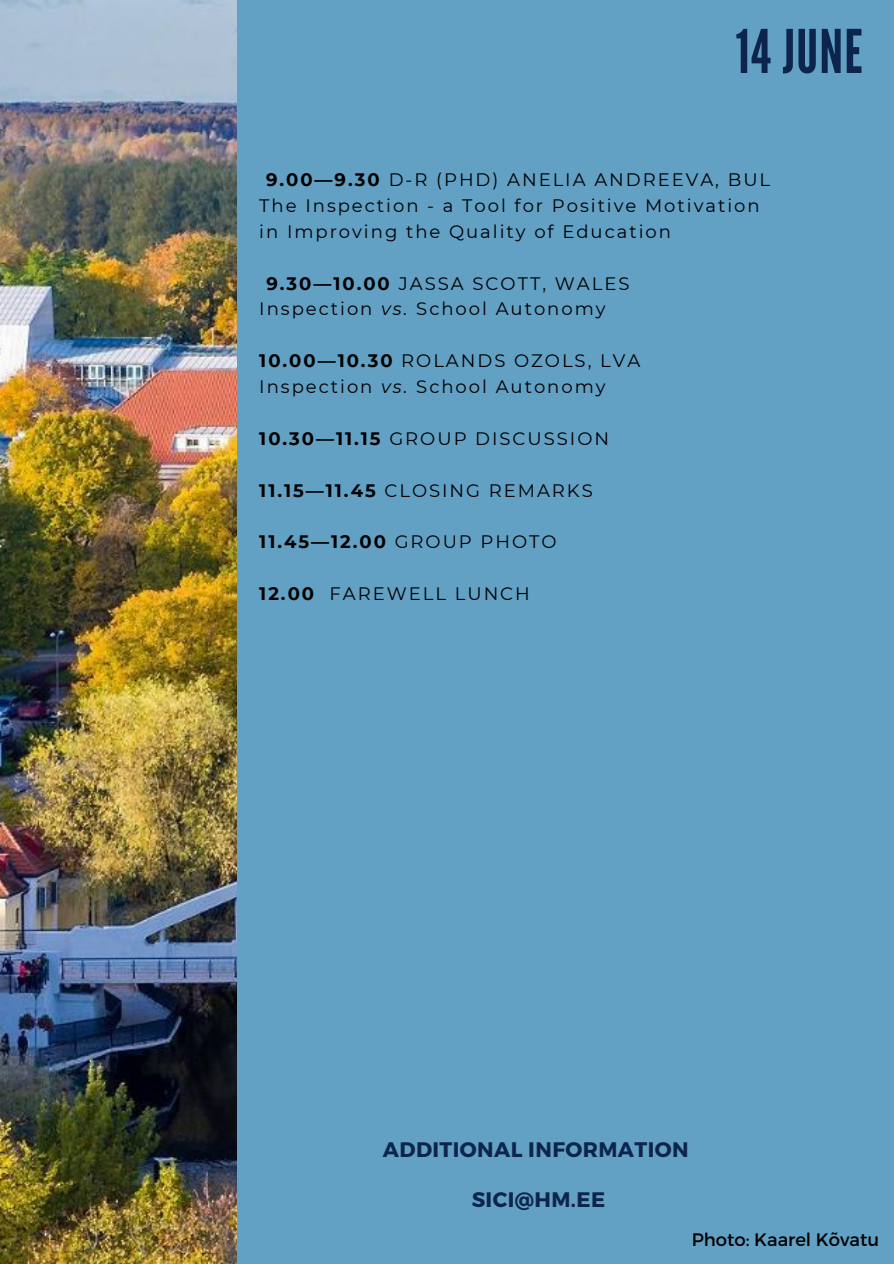
<style>
.page{position:relative;width:894px;height:1264px;background:#fff}
.page>*{position:absolute;margin:0;border:0;box-sizing:border-box;transform-origin:0 0}
.t1{font:60px "League Gothic";letter-spacing:.02em;color:#0d254c}
.t2{font:700 21px "Montserrat";letter-spacing:.02em;color:#0d254c}
.t3{font:18px/25.8px "Montserrat";letter-spacing:.11em;color:#000}
.t4{font:700 18px "Montserrat";letter-spacing:.11em;color:#000}
.t5{font:18px "Montserrat";color:#000}
.s1{font-weight:700}
.s2{font-style:italic}
.s3{font-weight:400}
</style>
<div class="page">
<div style="left:0;top:0;width:893px;height:1263px;background:#62a0c4"></div>
<img style="left:0;top:0;width:236px;height:1263px">
<h1 class="t1" style="left:735px;top:17px;width:128px">14 JUNE</h1>
<p class="t3" style="left:259px;top:167px;width:512px;text-indent:7px"><span class="s1">9.00—9.30</span> D-R (PHD) ANELIA ANDREEVA, BUL<br>The Inspection - a Tool for Positive Motivation in Improving the Quality of Education</p>
<p class="t3" style="left:259px;top:270px;width:371px;text-indent:7px"><span class="s1">9.30—10.00</span> JASSA SCOTT, WALES<br>Inspection <span class="s2">vs.</span> School Autonomy</p>
<p class="t3" style="left:259px;top:348px;width:382px"><span class="s1">10.00—10.30</span> ROLANDS OZOLS, LVA<br>Inspection <span class="s2">vs.</span> School Autonomy</p>
<p class="t3" style="left:259px;top:425px;width:351px"><span class="s1">10.30—11.15</span> GROUP DISCUSSION</p>
<p class="t3" style="left:259px;top:477px;width:335px"><span class="s1">11.15—11.45</span> CLOSING REMARKS</p>
<p class="t4" style="left:259px;top:531px;width:299px">11.45—12.00 <span class="s3">GROUP PHOTO</span></p>
<p class="t3" style="left:259px;top:581px;width:272px"><span class="s1">12.00</span> FAREWELL LUNCH</p>
<p class="t2" style="left:383px;top:1136px;width:307px">ADDITIONAL INFORMATION</p>
<p class="t2" style="left:471px;top:1185px;width:135px">SICI@HM.EE</p>
<p class="t5" style="left:691px;top:1227px;width:189px">Photo: Kaarel Kõvatu</p>
</div>
